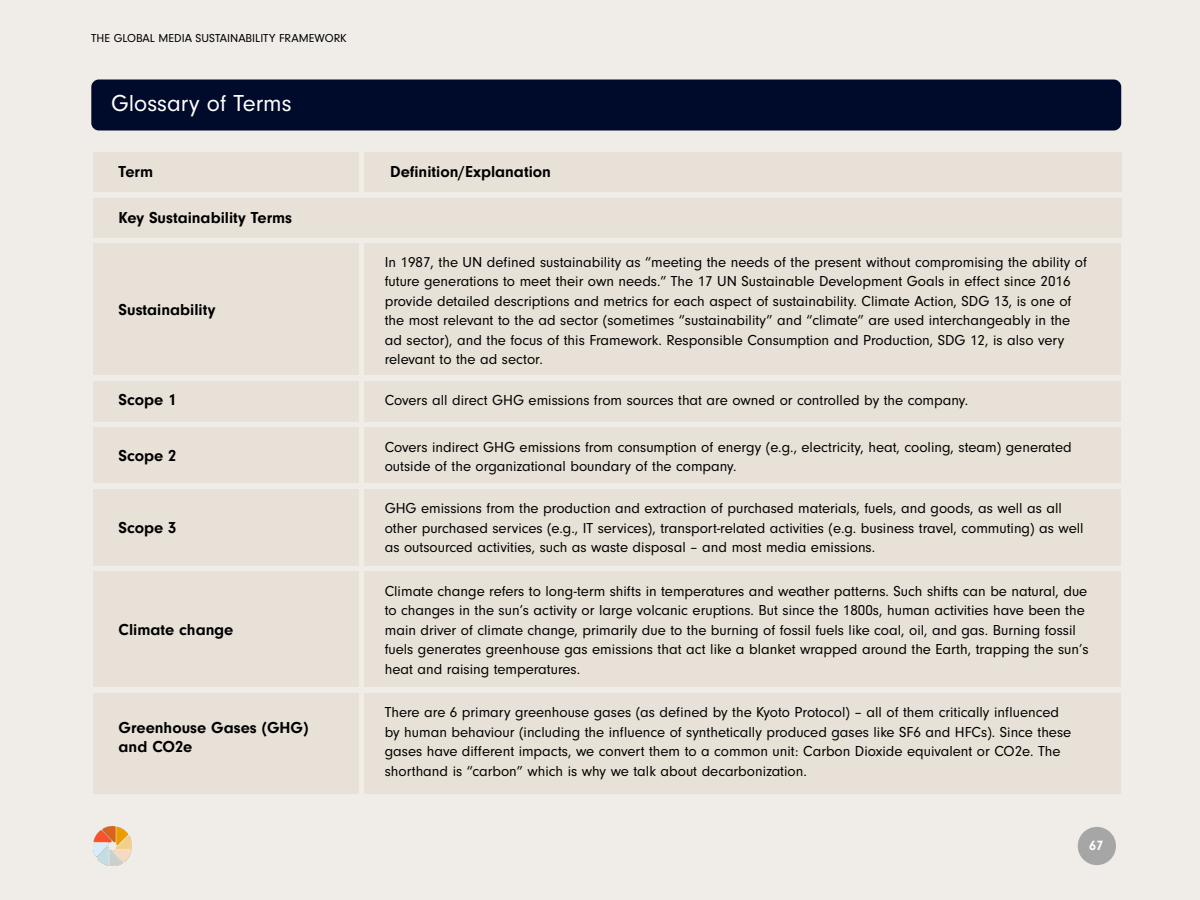
<style>
.page{position:relative;width:1200px;height:900px;background:#f0ede8}
.page>*{position:absolute;margin:0;border:0;box-sizing:border-box;transform-origin:0 0}
.Body{font:24px "Neuzeit Gro";color:#fff}
.Body-2{font:700 16.5px/19.5px "Neuzeit Gro";color:#000}
.Body-3{font:15px/19.5px "Neuzeit Gro";color:#000}
.t1{font:700 14.1px "Neuzeit Gro";color:#fff}
.t2{font:12px "Neuzeit Gro";color:#000}
</style>
<div class="page">
<img style="left:94px;top:827px;width:38px;height:38px">
<div style="left:1078px;top:827px;width:38px;height:38px;background:#a6a6a6;border-radius:50%"></div>
<div style="left:91px;top:80px;width:1030px;height:50px;background:#000a2b;border-radius:8px"></div>
<div style="left:93px;top:152px;width:266px;height:39px;background:#e8e1d7"></div>
<div style="left:365px;top:152px;width:757px;height:39px;background:#e8e1d7"></div>
<div style="left:93px;top:198px;width:1028px;height:39px;background:#e8e1d7"></div>
<div style="left:93px;top:243px;width:266px;height:132px;background:#e8e1d7"></div>
<div style="left:93px;top:381px;width:266px;height:41px;background:#e8e1d7"></div>
<div style="left:93px;top:428px;width:266px;height:55px;background:#e8e1d7"></div>
<div style="left:93px;top:489px;width:266px;height:77px;background:#e8e1d7"></div>
<div style="left:93px;top:572px;width:266px;height:115px;background:#e8e1d7"></div>
<div style="left:93px;top:693px;width:266px;height:101px;background:#e8e1d7"></div>
<div style="left:365px;top:243px;width:756px;height:132px;background:#e8e1d7"></div>
<div style="left:365px;top:381px;width:756px;height:41px;background:#e8e1d7"></div>
<div style="left:365px;top:428px;width:756px;height:55px;background:#e8e1d7"></div>
<div style="left:365px;top:489px;width:756px;height:77px;background:#e8e1d7"></div>
<div style="left:365px;top:572px;width:756px;height:115px;background:#e8e1d7"></div>
<div style="left:365px;top:693px;width:756px;height:101px;background:#e8e1d7"></div>
<p class="t2" style="left:91px;top:32px;width:257px">THE GLOBAL MEDIA SUSTAINABILITY FRAMEWORK</p>
<p class="Body" style="left:111px;top:90px;width:182px">Glossary of Terms</p>
<p class="Body-2" style="left:119px;top:162px;width:36px">Term</p>
<p class="Body-2" style="left:390px;top:162px;width:162px">Definition/Explanation</p>
<p class="Body-2" style="left:119px;top:208px;width:175px">Key Sustainability Terms</p>
<p class="Body-2" style="left:119px;top:299px;width:98px">Sustainability</p>
<p class="Body-2" style="left:119px;top:390px;width:59px">Scope 1</p>
<p class="Body-2" style="left:119px;top:446px;width:59px">Scope 2</p>
<p class="Body-2" style="left:119px;top:518px;width:59px">Scope 3</p>
<p class="Body-2" style="left:119px;top:620px;width:116px">Climate change</p>
<p class="Body-2" style="left:119px;top:718px;width:191px">Greenhouse Gases (GHG) and CO2e</p>
<p class="Body-3" style="left:385px;top:253px;width:704px">In 1987, the UN defined sustainability as “meeting the needs of the present without compromising the ability of future generations to meet their own needs.” The 17 UN Sustainable Development Goals in effect since 2016 provide detailed descriptions and metrics for each aspect of sustainability. Climate Action, SDG 13, is one of the most relevant to the ad sector (sometimes “sustainability” and “climate” are used interchangeably in the ad sector), and the focus of this Framework. Responsible Consumption and Production, SDG 12, is also very relevant to the ad sector.</p>
<p class="Body-3" style="left:385px;top:391px;width:585px">Covers all direct GHG emissions from sources that are owned or controlled by the company.</p>
<p class="Body-3" style="left:385px;top:437px;width:688px">Covers indirect GHG emissions from consumption of energy (e.g., electricity, heat, cooling, steam) generated outside of the organizational boundary of the company.</p>
<p class="Body-3" style="left:385px;top:499px;width:700px">GHG emissions from the production and extraction of purchased materials, fuels, and goods, as well as all other purchased services (e.g., IT services), transport-related activities (e.g. business travel, commuting) as well as outsourced activities, such as waste disposal – and most media emissions.</p>
<p class="Body-3" style="left:385px;top:581px;width:705px">Climate change refers to long-term shifts in temperatures and weather patterns. Such shifts can be natural, due to changes in the sun’s activity or large volcanic eruptions. But since the 1800s, human activities have been the main driver of climate change, primarily due to the burning of fossil fuels like coal, oil, and gas. Burning fossil fuels generates greenhouse gas emissions that act like a blanket wrapped around the Earth, trapping the sun’s heat and raising temperatures.</p>
<p class="Body-3" style="left:385px;top:703px;width:688px">There are 6 primary greenhouse gases (as defined by the Kyoto Protocol) – all of them critically influenced by human behaviour (including the influence of synthetically produced gases like SF6 and HFCs). Since these gases have different impacts, we convert them to a common unit: Carbon Dioxide equivalent or CO2e. The shorthand is “carbon” which is why we talk about decarbonization.</p>
<p class="t1" style="left:1089px;top:838px;width:16px">67</p>
</div>
